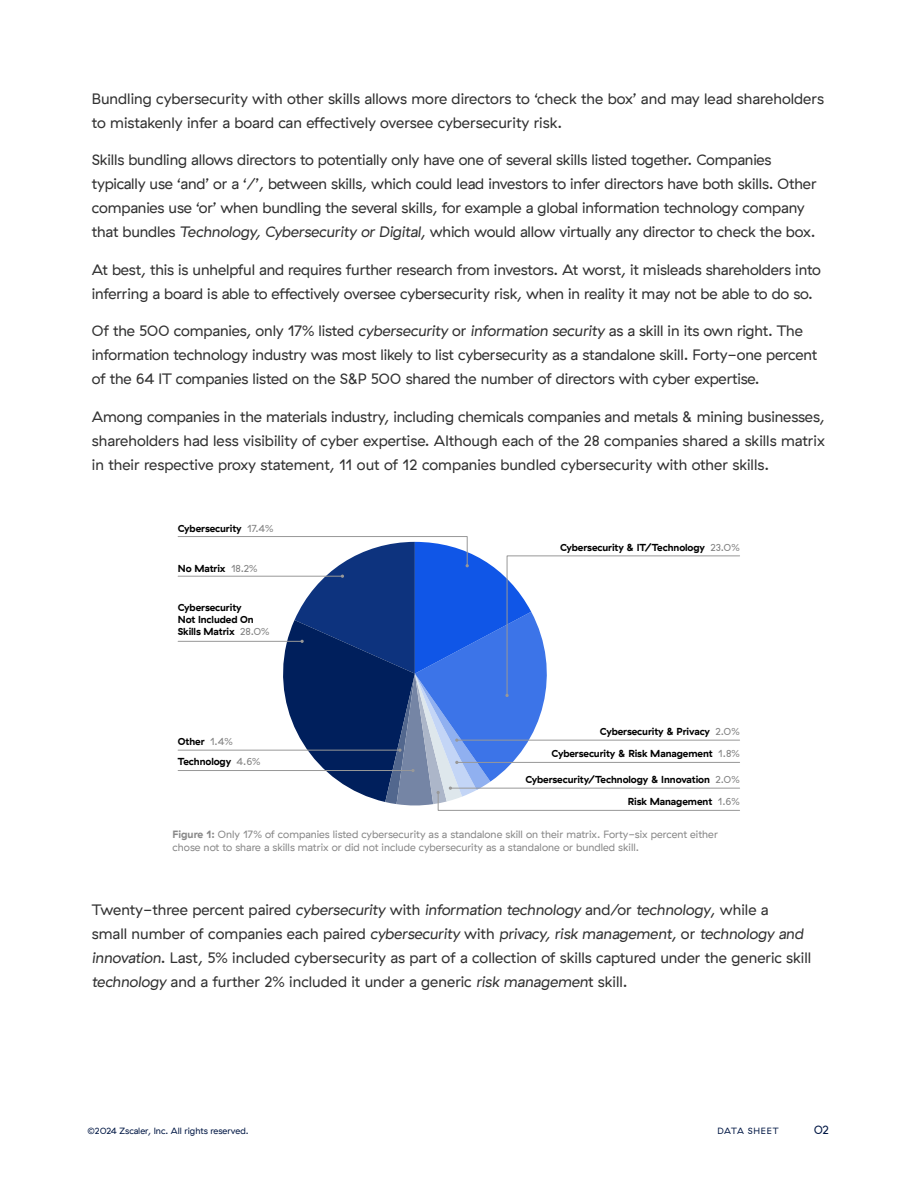
<style>
.page{position:relative;width:918px;height:1188px;background:#fff}
.page>*{position:absolute;margin:0;border:0;box-sizing:border-box;transform-origin:0 0}
.t1{font:15px/24px "GT Haptik ZS";letter-spacing:-.01em;color:#323232}
.t2{font:12px "GT Haptik ZS";color:#001744}
.t3{font:10.5px/13.5px "GT Haptik ZS";color:#898989}
.t4{font:700 10.05px/11.9px "GT Haptik ZS";letter-spacing:-.01em;color:#000}
.t5{font:9px "GT Haptik ZS";color:#001744}
.t6{font:9px "GT Haptik ZS";letter-spacing:.085em;color:#001744}
.s1{font-style:italic}
.s2{font-weight:400;color:#808080}
.s3{font-weight:700}
</style>
<div class="page">
<svg style="left:178px;top:536px;width:562px;height:275px"></svg>
<p class="t1" style="left:92px;top:87px;width:734px">Bundling cybersecurity with other skills allows more directors to ‘check the box’ and may lead shareholders to mistakenly infer a board can effectively oversee cybersecurity risk.</p>
<p class="t1" style="left:92px;top:148px;width:726px">Skills bundling allows directors to potentially only have one of several skills listed together. Companies typically use ‘and’ or a ‘/’, between skills, which could lead investors to infer directors have both skills. Other companies use ‘or’ when bundling the several skills, for example a global information technology company that bundles <span class="s1">Technology, Cybersecurity or Digital</span>, which would allow virtually any director to check the box.</p>
<p class="t1" style="left:92px;top:258px;width:731px">At best, this is unhelpful and requires further research from investors. At worst, it misleads shareholders into inferring a board is able to effectively oversee cybersecurity risk, when in reality it may not be able to do so.</p>
<p class="t1" style="left:92px;top:319px;width:727px">Of the 500 companies, only 17% listed <span class="s1">cybersecurity</span> or <span class="s1">information security</span> as a skill in its own right. The information technology industry was most likely to list cybersecurity as a standalone skill. Forty-one percent of the 64 IT companies listed on the S&amp;P 500 shared the number of directors with cyber expertise.</p>
<p class="t1" style="left:92px;top:405px;width:735px;text-align:justify">Among companies in the materials industry, including chemicals companies and metals &amp; mining businesses, shareholders had less visibility of cyber expertise. Although each of the 28 companies shared a skills matrix in their respective proxy statement, 11 out of 12 companies bundled cybersecurity with other skills.</p>
<p class="t4" style="left:178px;top:523px;width:97px">Cybersecurity <span class="s2">17.4%</span></p>
<p class="t4" style="left:178px;top:562px;width:81px">No Matrix <span class="s2">18.2%</span></p>
<p class="t4" style="left:178px;top:602px;width:93px">Cybersecurity<br>Not Included On<br>Skills Matrix <span class="s2">28.0%</span></p>
<p class="t4" style="left:178px;top:731px;width:84px;line-height:20.4px">Other <span class="s2">1.4%<br></span>Technology <span class="s2">4.6%</span></p>
<p class="t4" style="left:560px;top:541px;width:181px">Cybersecurity &amp; IT/Technology <span class="s2">23.0%</span></p>
<p class="t4" style="left:600px;top:726px;width:141px">Cybersecurity &amp; Privacy <span class="s2">2.0%</span></p>
<p class="t4" style="left:552px;top:748px;width:190px">Cybersecurity &amp; Risk Management <span class="s2">1.8%</span></p>
<p class="t4" style="left:525px;top:774px;width:216px">Cybersecurity/Technology &amp; Innovation <span class="s2">2.0%</span></p>
<p class="t4" style="left:628px;top:796px;width:113px">Risk Management <span class="s2">1.6%</span></p>
<p class="t3" style="left:173px;top:827px;width:547px"><span class="s3">Figure 1:</span> Only 17% of companies listed cybersecurity as a standalone skill on their matrix. Forty-six percent either chose not to share a skills matrix or did not include cybersecurity as a standalone or bundled skill.</p>
<p class="t1" style="left:92px;top:898px;width:721px">Twenty-three percent paired <span class="s1">cybersecurity</span> with <span class="s1">information technology</span> and/or <span class="s1">technology</span>, while a<br>small number of companies each paired <span class="s1">cybersecurity</span> with <span class="s1">privacy, risk management</span>, or <span class="s1">technology and innovation</span>. Last, 5% included cybersecurity as part of a collection of skills captured under the generic skill <span class="s1">technology</span> and a further 2% included it under a generic <span class="s1">risk managemen</span>t skill.</p>
<p class="t5" style="left:87px;top:1126px;width:163px">©2024 Zscaler, Inc. All rights reserved.</p>
<p class="t6" style="left:717px;top:1126px;width:63px">DATA SHEET</p>
<p class="t2" style="left:814px;top:1123px;width:17px">02</p>
</div>
